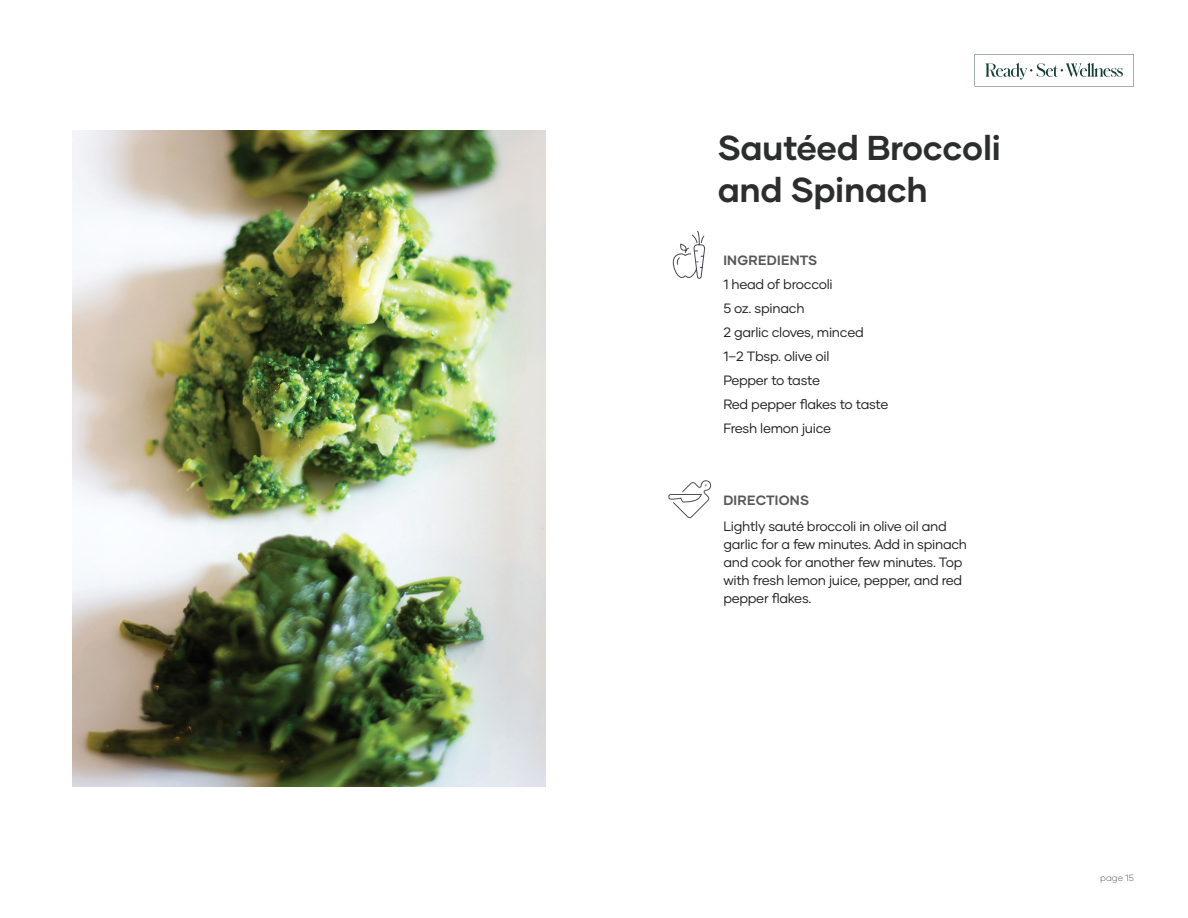
<style>
.page{position:relative;width:1188px;height:918px;background:#fff}
.page>*{position:absolute;margin:0;border:0;box-sizing:border-box;transform-origin:0 0}
.t1{font:700 34.5px/42px "Gilmer";letter-spacing:-.01em;color:#2c2d2d}
.t2{font:13.5px/24px "Gilmer";letter-spacing:-.02em;color:#231f20}
.t3{font:700 13.5px "Gilmer";letter-spacing:.02em;color:#57585a}
.t4{font:300 9px "Gilmer";letter-spacing:.005em;color:#57585a}
</style>
<div class="page">
<svg style="left:975px;top:54px;width:159px;height:33px"></svg>
<img style="left:72px;top:131px;width:473px;height:655px">
<svg style="left:668px;top:480px;width:44px;height:39px"></svg>
<svg style="left:673px;top:231px;width:32px;height:48px"></svg>
<h1 class="t1" style="left:718px;top:126px;width:285px">Sautéed Broccoli and Spinach</h1>
<p class="t3" style="left:723px;top:252px;width:95px">INGREDIENTS</p>
<p class="t2" style="left:723px;top:273px;width:167px">1 head of broccoli<br>5 oz. spinach<br>2 garlic cloves, minced<br>1–2 Tbsp. olive oil<br>Pepper to taste<br>Red pepper flakes to taste<br>Fresh lemon juice</p>
<p class="t3" style="left:723px;top:492px;width:87px">DIRECTIONS</p>
<p class="t2" style="left:723px;top:517px;width:245px;line-height:18px">Lightly sauté broccoli in olive oil and garlic for a few minutes. Add in spinach and cook for another few minutes. Top with fresh lemon juice, pepper, and red pepper flakes.</p>
<p class="t4" style="left:1100px;top:872px;width:35px">page 15</p>
</div>
